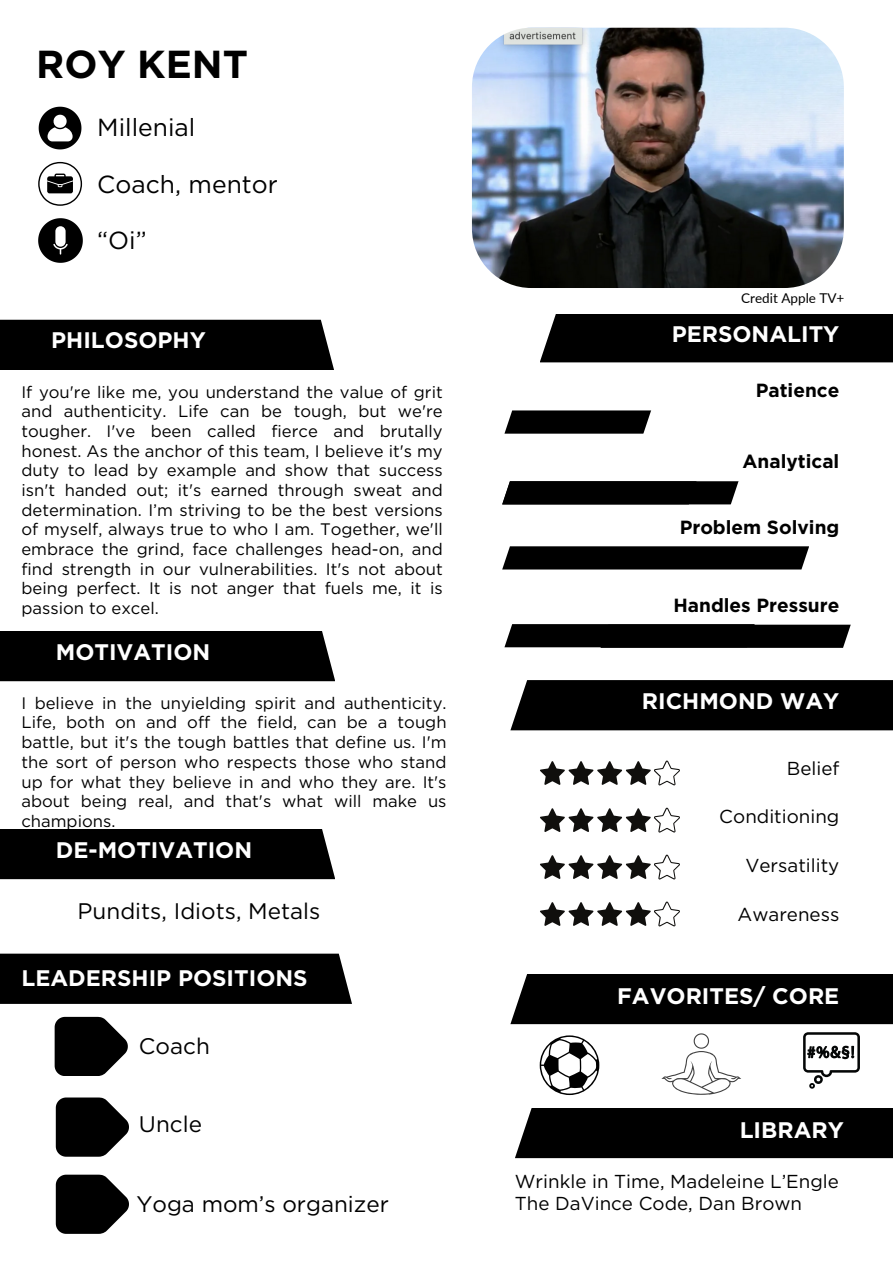
<style>
.page{position:relative;width:893px;height:1263px;background:#fff}
.page>*{position:absolute;margin:0;border:0;box-sizing:border-box;transform-origin:0 0}
.t1{font:700 39px "Gotham";color:#000}
.t2{font:24.67px "Gotham";color:#000}
.t3{font:700 22.5px "Gotham";color:#fff}
.t4{font:22.5px "Gotham";color:#000}
.t5{font:700 19.05px "Gotham";color:#000}
.t6{font:18.75px "Gotham";color:#000}
.t7{font:16.65px/19.6px "Gotham";color:#000;text-align:justify}
.t8{font:13.5px "Lato";color:#000}
</style>
<div class="page">
<div style="left:0;top:320px;width:334px;height:50px;background:#000"></div>
<div style="left:0;top:631px;width:335px;height:50px;background:#000"></div>
<svg style="left:39px;top:107px;width:42px;height:42px"></svg>
<svg style="left:38px;top:162px;width:44px;height:44px"></svg>
<svg style="left:38px;top:218px;width:45px;height:45px"></svg>
<div style="left:0;top:954px;width:352px;height:50px;background:#000"></div>
<svg style="left:55px;top:1017px;width:73px;height:59px;background:#292929"></svg>
<svg style="left:56px;top:1097px;width:73px;height:59px"></svg>
<svg style="left:56px;top:1174px;width:73px;height:60px"></svg>
<div style="left:0;top:829px;width:335px;height:50px;background:#000"></div>
<div style="left:540px;top:314px;width:353px;height:48px;background:#000"></div>
<svg style="left:502px;top:546px;width:307px;height:23px;background:#090909"></svg>
<div style="left:510px;top:680px;width:383px;height:50px;background:#000"></div>
<svg style="left:540px;top:855px;width:140px;height:24px"></svg>
<img style="left:472px;top:28px;width:372px;height:260px;border-radius:59px">
<div style="left:515px;top:1108px;width:378px;height:50px;background:#000"></div>
<div style="left:510px;top:974px;width:383px;height:50px;background:#000"></div>
<div style="left:502px;top:481px;width:228px;height:23px;background:#000"></div>
<svg style="left:504px;top:410px;width:148px;height:24px;background:#171717"></svg>
<svg style="left:504px;top:624px;width:346px;height:24px;background:#0a0a0a"></svg>
<svg style="left:540px;top:760px;width:140px;height:25px"></svg>
<svg style="left:540px;top:808px;width:140px;height:24px"></svg>
<svg style="left:540px;top:901px;width:140px;height:25px"></svg>
<svg style="left:540px;top:1035px;width:59px;height:60px"></svg>
<svg style="left:661px;top:1033px;width:80px;height:62px"></svg>
<svg style="left:803px;top:1032px;width:57px;height:57px"></svg>
<p class="t1" style="left:36px;top:41px;width:213px">ROY KENT</p>
<p class="t2" style="left:97px;top:113px;width:100px">Millenial</p>
<p class="t2" style="left:97px;top:169px;width:182px">Coach, mentor</p>
<p class="t2" style="left:97px;top:226px;width:51px">“Oi”</p>
<p class="t3" style="left:51px;top:327px;width:156px">PHILOSOPHY</p>
<p class="t7" style="left:21px;top:382px;width:423px">If you're like me, you understand the value of grit and authenticity. Life can be tough, but we're tougher. I've been called fierce and brutally honest. As the anchor of this team, I believe it's my duty to lead by example and show that success isn't handed out; it's earned through sweat and determination. I’m striving to be the best versions of myself, always true to who I am. Together, we'll embrace the grind, face challenges head-on, and find strength in our vulnerabilities. It's not about being perfect. It is not anger that fuels me, it is passion to excel.</p>
<p class="t3" style="left:56px;top:639px;width:156px">MOTIVATION</p>
<p class="t7" style="left:21px;top:693px;width:426px">I believe in the unyielding spirit and authenticity.<br>Life, both on and off the field, can be a tough battle, but it's the tough battles that define us. I'm the sort of person who respects those who stand up for what they believe in and who they are. It's about being real, and that's what will make us champions.</p>
<p class="t3" style="left:56px;top:837px;width:198px">DE-MOTIVATION</p>
<p class="t4" style="left:78px;top:897px;width:244px">Pundits, Idiots, Metals</p>
<p class="t3" style="left:21px;top:964px;width:288px">LEADERSHIP POSITIONS</p>
<p class="t4" style="left:139px;top:1033px;width:72px">Coach</p>
<p class="t4" style="left:139px;top:1110px;width:65px">Uncle</p>
<p class="t4" style="left:136px;top:1190px;width:254px">Yoga mom’s organizer</p>
<p class="t8" style="left:741px;top:290px;width:105px">Credit Apple TV+</p>
<p class="t3" style="left:671px;top:321px;width:169px">PERSONALITY</p>
<p class="t5" style="left:755px;top:379px;width:85px">Patience</p>
<p class="t5" style="left:742px;top:449px;width:98px">Analytical</p>
<p class="t5" style="left:679px;top:515px;width:161px">Problem Solving</p>
<p class="t5" style="left:673px;top:593px;width:167px">Handles Pressure</p>
<p class="t3" style="left:642px;top:688px;width:199px">RICHMOND WAY</p>
<p class="t6" style="left:787px;top:757px;width:54px">Belief</p>
<p class="t6" style="left:719px;top:805px;width:122px">Conditioning</p>
<p class="t6" style="left:745px;top:854px;width:95px">Versatility</p>
<p class="t6" style="left:737px;top:903px;width:103px">Awareness</p>
<p class="t3" style="left:617px;top:982px;width:224px">FAVORITES/ CORE</p>
<p class="t3" style="left:739px;top:1116px;width:106px">LIBRARY</p>
<p class="t6" style="left:515px;top:1170px;width:325px">Wrinkle in Time, Madeleine L’Engle</p>
<p class="t6" style="left:515px;top:1192px;width:289px">The DaVince Code, Dan Brown</p>
</div>
